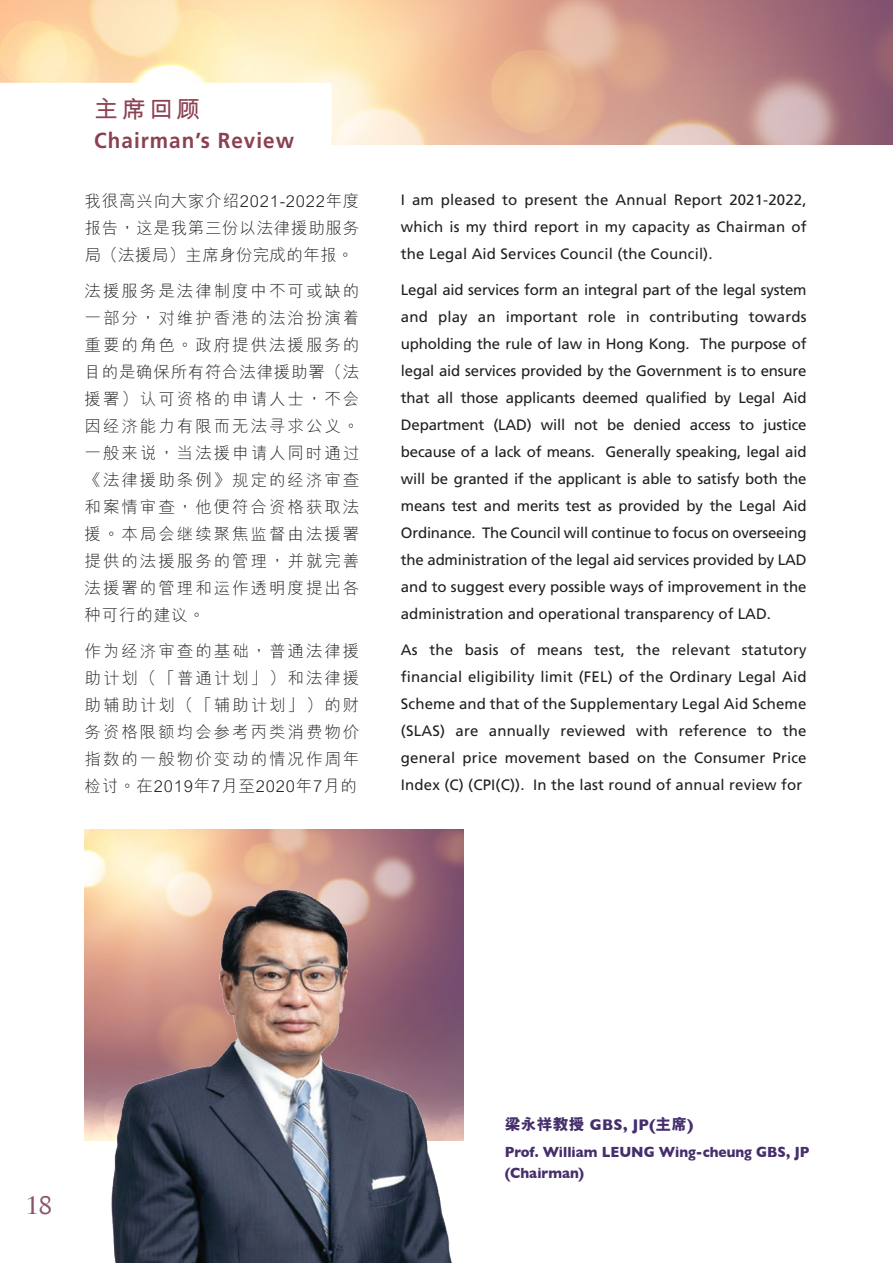
<style>
.page{position:relative;width:893px;height:1263px;background:#fff}
.page>*{position:absolute;margin:0;border:0;box-sizing:border-box;transform-origin:0 0}
.t1{font:700 24px "M Hei HKS";color:#8b4152}
.t2{font:700 21.75px "Frutiger";letter-spacing:.05em;color:#8b4152;scale:.95 1}
.t3{font:300 16.5px/27px "M Hei HKS";letter-spacing:.05em;color:#231f20;text-align:justify}
.t4{font:700 15.75px "Gill Sans";color:#462e6d;scale:.95 1}
.t5{font:15px/27px "Frutiger";letter-spacing:.01em;color:#231f20;text-align:justify}
.t6{font:700 15px/21px "Gill Sans";color:#462e6d;scale:.92 1}
.s1{font-family:"M Hei HKS";font-weight:800}
</style>
<div class="page">
<img style="left:0;top:0;width:893px;height:145px">
<img style="left:84px;top:829px;width:380px;height:311px">
<img style="left:101px;top:886px;width:363px;height:377px">
<h1 class="t1" style="left:94px;top:92px;width:108px">主席回顧</h1>
<h2 class="t2" style="left:94px;top:128px;width:212px">Chairman’s Review</h2>
<p class="t3" style="left:85px;top:187px;width:276px">我很高興向大家介紹2021-2022年度報告，這是我第三份以法律援助服務局（法援局）主席身份完成的年報。</p>
<p class="t3" style="left:85px;top:277px;width:276px">法援服務是法律制度中不可或缺的一部分，對維護香港的法治扮演着重要的角色。政府提供法援服務的目的是確保所有符合法律援助署（法援署）認可資格的申請人士，不會因經濟能力有限而無法尋求公義。一般來說，當法援申請人同時通過《法律援助條例》規定的經濟審查和案情審查，他便符合資格獲取法援。本局會繼續聚焦監督由法援署提供的法援服務的管理，並就完善法援署的管理和運作透明度提出各種可行的建議。</p>
<p class="t3" style="left:85px;top:637px;width:276px">作為經濟審查的基礎，普通法律援助計劃（「普通計劃」）和法律援助輔助計劃（「輔助計劃」）的財務資格限額均會參考丙類消費物價指數的一般物價變動的情況作周年檢討。在2019年7月至2020年7月的</p>
<p class="t5" style="left:401px;top:186px;width:407px">I am pleased to present the Annual Report 2021-2022, which is my third report in my capacity as Chairman of the Legal Aid Services Council (the Council).</p>
<p class="t5" style="left:401px;top:276px;width:407px">Legal aid services form an integral part of the legal system and play an important role in contributing towards upholding the rule of law in Hong Kong. The purpose of legal aid services provided by the Government is to ensure that all those applicants deemed qualified by Legal Aid Department (LAD) will not be denied access to justice because of a lack of means. Generally speaking, legal aid will be granted if the applicant is able to satisfy both the means test and merits test as provided by the Legal Aid Ordinance. The Council will continue to focus on overseeing the administration of the legal aid services provided by LAD and to suggest every possible ways of improvement in the administration and operational transparency of LAD.</p>
<p class="t5" style="left:401px;top:636px;width:407px">As the basis of means test, the relevant statutory financial eligibility limit (FEL) of the Ordinary Legal Aid Scheme and that of the Supplementary Legal Aid Scheme (SLAS) are annually reviewed with reference to the general price movement based on the Consumer Price Index (C) (CPI(C)). In the last round of annual review for</p>
<p class="t4" style="left:505px;top:1113px;width:200px"><span class="s1">梁永祥教授</span> GBS, JP(<span class="s1">主席</span>)</p>
<p class="t6" style="left:505px;top:1141px;width:333px">Prof. William LEUNG Wing-cheung GBS, JP (Chairman)</p>
</div>
